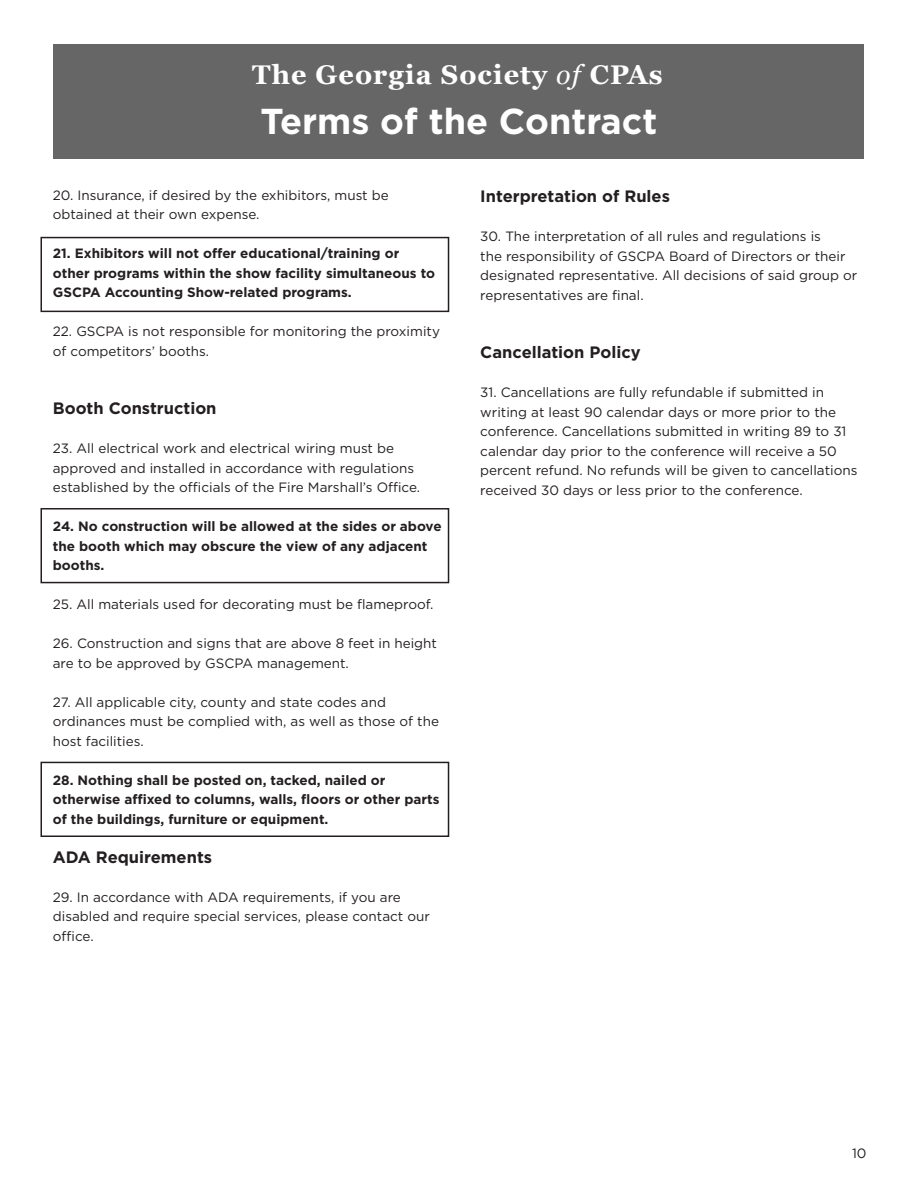
<style>
.page{position:relative;width:918px;height:1188px;background:#fff}
.page>*{position:absolute;margin:0;border:0;box-sizing:border-box;transform-origin:0 0}
.t1{font:700 36px "Gotham";color:#fff}
.t2{font:700 27px "Georgia";letter-spacing:.04em;color:#fff}
.t3{font:700 16.5px "Gotham";color:#231f20}
.t4{font:13.5px/19.5px "Gotham";color:#231f20}
.t5{font:700 13.5px/19.5px "Gotham";color:#231f20}
.s1{font-weight:400;font-style:italic}
</style>
<div class="page">
<div style="left:53px;top:44px;width:811px;height:114px;background:#666"></div>
<div style="left:40px;top:237px;width:409px;height:75px;border:2px solid #231f20"></div>
<div style="left:40px;top:508px;width:409px;height:75px;border:2px solid #231f20"></div>
<div style="left:40px;top:762px;width:409px;height:75px;border:2px solid #231f20"></div>
<h2 class="t2" style="left:252px;top:58px;width:412px">The Georgia Society <span class="s1">of</span> CPAs</h2>
<h1 class="t1" style="left:261px;top:98px;width:398px">Terms of the Contract</h1>
<p class="t4" style="left:53px;top:185px;width:337px">20. Insurance, if desired by the exhibitors, must be obtained at their own expense.</p>
<p class="t5" style="left:53px;top:244px;width:384px">21. Exhibitors will not offer educational/training or other programs within the show facility simultaneous to<br>GSCPA Accounting Show-related programs.</p>
<p class="t4" style="left:53px;top:321px;width:389px">22. GSCPA is not responsible for monitoring the proximity of competitors’ booths.</p>
<p class="t3" style="left:53px;top:398px;width:165px">Booth Construction</p>
<p class="t4" style="left:53px;top:438px;width:369px">23. All electrical work and electrical wiring must be approved and installed in accordance with regulations established by the officials of the Fire Marshall’s Office.</p>
<p class="t5" style="left:53px;top:517px;width:390px">24. No construction will be allowed at the sides or above the booth which may obscure the view of any adjacent booths.</p>
<p class="t4" style="left:53px;top:594px;width:382px">25. All materials used for decorating must be flameproof.</p>
<p class="t4" style="left:53px;top:633px;width:386px">26. Construction and signs that are above 8 feet in height are to be approved by GSCPA management.</p>
<p class="t4" style="left:53px;top:692px;width:388px">27. All applicable city, county and state codes and ordinances must be complied with, as well as those of the host facilities.</p>
<p class="t5" style="left:53px;top:770px;width:388px">28. Nothing shall be posted on, tacked, nailed or otherwise affixed to columns, walls, floors or other parts of the buildings, furniture or equipment.</p>
<p class="t3" style="left:53px;top:846px;width:161px">ADA Requirements</p>
<p class="t4" style="left:53px;top:887px;width:379px">29. In accordance with ADA requirements, if you are disabled and require special services, please contact our office.</p>
<p class="t3" style="left:480px;top:185px;width:191px">Interpretation of Rules</p>
<p class="t4" style="left:480px;top:226px;width:379px">30. The interpretation of all rules and regulations is<br>the responsibility of GSCPA Board of Directors or their designated representative. All decisions of said group or representatives are final.</p>
<p class="t3" style="left:480px;top:341px;width:162px">Cancellation Policy</p>
<p class="t4" style="left:480px;top:382px;width:379px">31. Cancellations are fully refundable if submitted in writing at least 90 calendar days or more prior to the conference. Cancellations submitted in writing 89 to 31 calendar day prior to the conference will receive a 50 percent refund. No refunds will be given to cancellations received 30 days or less prior to the conference.</p>
<p class="t4" style="left:852px;top:1143px;width:16px">10</p>
</div>
